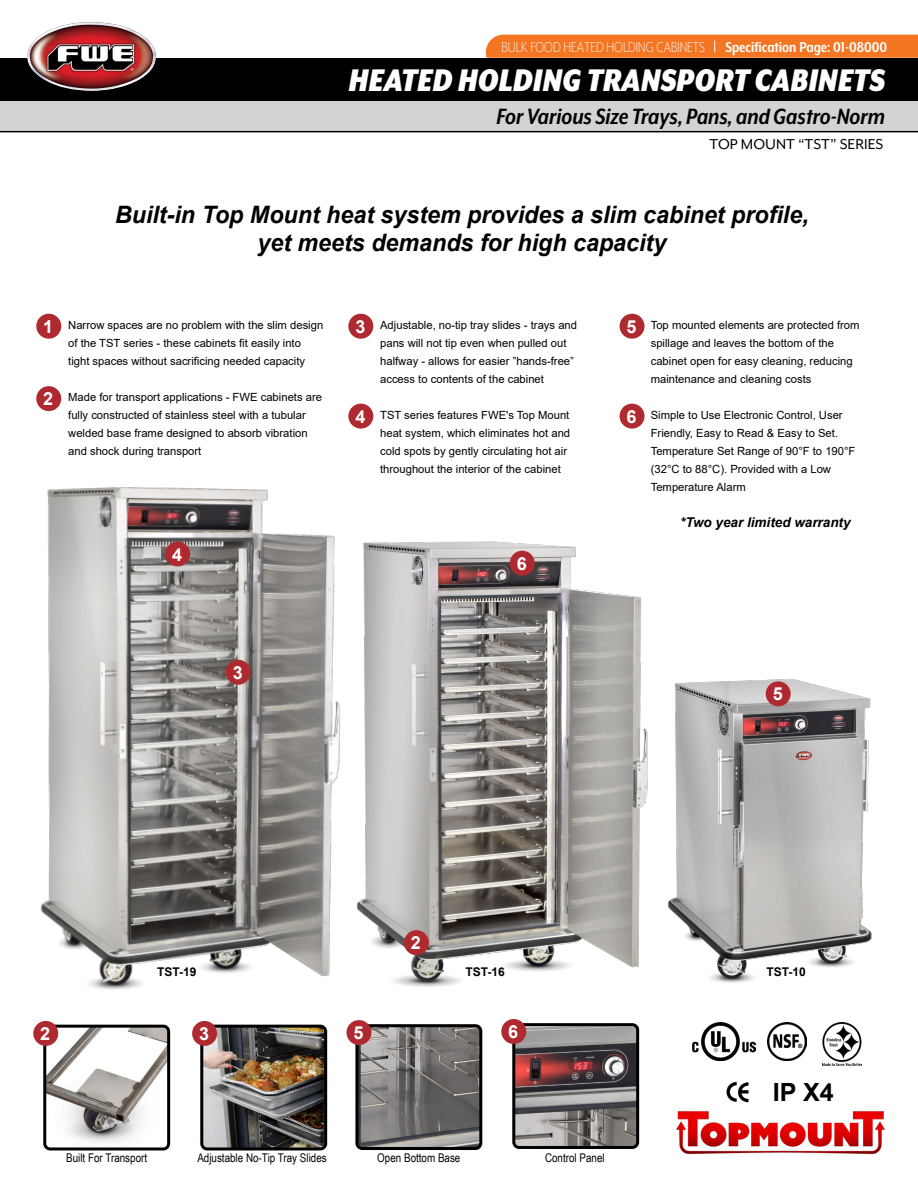
<style>
.page{position:relative;width:918px;height:1188px;background:#fff}
.page>*{position:absolute;margin:0;border:0;box-sizing:border-box;transform-origin:0 0}
.t1{font:italic 900 36px "Mr Eaves XL Mod Nar OT";color:#fff}
.t2{font:italic 700 25.5px "Mr Eaves XL Mod Nar OT";color:#000101}
.t3{font:700 25.05px "Arial";color:#000}
.t4{font:italic 700 24px/28.5px "Arial";color:#000;text-align:center}
.t5{font:700 18px "Arial";color:#fff}
.t6{font:300 16.5px "Mr Eaves XL Mod Nar OT";color:#fff}
.t7{font:16.5px "Mr Eaves Mod OT";color:#000}
.t8{font:italic 700 13.5px "Arial";color:#000}
.t9{font:12px "Arial Narrow";color:#000}
.t10{font:700 12px "Arial";color:#000}
.t11{font:11.25px/18px "Arial";color:#000}
.s1{font-weight:700}
</style>
<div class="page">
<img style="left:667px;top:678px;width:205px;height:305px">
<img style="left:356px;top:541px;width:292px;height:446px">
<img style="left:40px;top:487px;width:300px;height:503px">
<img style="left:204px;top:1026px;width:122px;height:123px">
<div style="left:200px;top:1025px;width:127px;height:125px;border:3px solid #000;border-radius:5px"></div>
<div style="left:36px;top:314px;width:25px;height:25px;background:#af2a30;border-radius:50%"></div>
<div style="left:36px;top:386px;width:25px;height:25px;background:#af2a30;border-radius:50%"></div>
<div style="left:348px;top:314px;width:25px;height:25px;background:#af2a30;border-radius:50%"></div>
<div style="left:226px;top:660px;width:25px;height:25px;background:#af2a30;border-radius:50%"></div>
<div style="left:348px;top:404px;width:25px;height:25px;background:#af2a30;border-radius:50%"></div>
<div style="left:165px;top:542px;width:25px;height:24px;background:#af2a30;border-radius:50%"></div>
<div style="left:620px;top:314px;width:25px;height:25px;background:#af2a30;border-radius:50%"></div>
<div style="left:766px;top:681px;width:25px;height:25px;background:#af2a30;border-radius:50%"></div>
<div style="left:620px;top:404px;width:25px;height:25px;background:#af2a30;border-radius:50%"></div>
<div style="left:510px;top:551px;width:25px;height:25px;background:#af2a30;border-radius:50%"></div>
<img style="left:47px;top:1026px;width:122px;height:123px">
<div style="left:43px;top:1025px;width:127px;height:125px;border:3px solid #000;border-radius:5px"></div>
<img style="left:516px;top:1027px;width:119px;height:118px">
<div style="left:512px;top:1023px;width:127px;height:126px;border:3px solid #000;border-radius:5px"></div>
<img style="left:359px;top:1028px;width:119px;height:118px">
<div style="left:355px;top:1024px;width:127px;height:126px;border:3px solid #000;border-radius:5px"></div>
<div style="left:33px;top:1021px;width:25px;height:25px;background:#af2a30;border-radius:50%"></div>
<div style="left:192px;top:1021px;width:25px;height:25px;background:#af2a30;border-radius:50%"></div>
<div style="left:501px;top:1019px;width:25px;height:25px;background:#af2a30;border-radius:50%"></div>
<div style="left:346px;top:1020px;width:25px;height:25px;background:#af2a30;border-radius:50%"></div>
<img style="left:676px;top:1111px;width:209px;height:44px">
<div style="left:404px;top:930px;width:25px;height:25px;background:#af2a30;border-radius:50%"></div>
<div style="left:0;top:100px;width:918px;height:31px;background:#d1d3d4"></div>
<div style="left:0;top:58px;width:918px;height:42px;background:#000"></div>
<hr style="left:0;top:131px;width:918px;height:1px;background:#000">
<img style="left:27px;top:22px;width:129px;height:69px">
<img style="left:27px;top:22px;width:129px;height:69px;border-radius:50%">
<div style="left:486px;top:35px;width:432px;height:23px;background:#f47522"></div>
<svg style="left:822px;top:1022px;width:40px;height:44px"></svg>
<img style="left:823px;top:1023px;width:39px;height:42px">
<img style="left:767px;top:1022px;width:39px;height:39px">
<img style="left:726px;top:1081px;width:23px;height:22px">
<img style="left:693px;top:1023px;width:62px;height:38px">
<h3 class="t6" style="left:502px;top:39px;width:387px">BULK FOOD HEATED HOLDING CABINETS <span class="s1">Specification Page: 01-08000</span></h3>
<h1 class="t1" style="left:349px;top:62px;width:538px">HEATED HOLDING TRANSPORT CABINETS</h1>
<h2 class="t2" style="left:496px;top:103px;width:390px">For Various Size Trays, Pans, and Gastro-Norm</h2>
<h3 class="t7" style="left:709px;top:135px;width:176px">TOP MOUNT “TST” SERIES</h3>
<h3 class="t4" style="left:115px;top:201px;width:695px">Built-in Top Mount heat system provides a slim cabinet profile, yet meets demands for high capacity</h3>
<h3 class="t5" style="left:43px;top:314px;width:12px">1</h3>
<h3 class="t5" style="left:43px;top:386px;width:12px">2</h3>
<p class="t11" style="left:68px;top:316px;width:257px">Narrow spaces are no problem with the slim design of the TST series - these cabinets fit easily into tight spaces without sacrificing needed capacity</p>
<p class="t11" style="left:68px;top:388px;width:255px">Made for transport applications - FWE cabinets are fully constructed of stainless steel with a tubular welded base frame designed to absorb vibration and shock during transport</p>
<h3 class="t5" style="left:172px;top:542px;width:12px">4</h3>
<h3 class="t5" style="left:355px;top:314px;width:12px">3</h3>
<h3 class="t5" style="left:355px;top:404px;width:12px">4</h3>
<p class="t11" style="left:380px;top:316px;width:198px">Adjustable, no-tip tray slides - trays and pans will not tip even when pulled out halfway - allows for easier ‟hands-freeˮ access to contents of the cabinet</p>
<p class="t11" style="left:380px;top:406px;width:192px">TST series features FWE's Top Mount heat system, which eliminates hot and cold spots by gently circulating hot air throughout the interior of the cabinet</p>
<h3 class="t5" style="left:517px;top:551px;width:12px">6</h3>
<h3 class="t5" style="left:627px;top:314px;width:12px">5</h3>
<h3 class="t5" style="left:627px;top:404px;width:12px">6</h3>
<p class="t11" style="left:651px;top:316px;width:210px">Top mounted elements are protected from spillage and leaves the bottom of the cabinet open for easy cleaning, reducing maintenance and cleaning costs</p>
<p class="t11" style="left:651px;top:406px;width:206px">Simple to Use Electronic Control, User Friendly, Easy to Read &amp; Easy to Set.<br>Temperature Set Range of 90°F to 190°F (32°C to 88°C). Provided with a Low Temperature Alarm</p>
<p class="t8" style="left:680px;top:513px;width:172px">*Two year limited warranty</p>
<h3 class="t5" style="left:233px;top:660px;width:12px">3</h3>
<h3 class="t5" style="left:773px;top:681px;width:12px">5</h3>
<h3 class="t5" style="left:411px;top:930px;width:12px">2</h3>
<p class="t10" style="left:157px;top:964px;width:41px">TST-19</p>
<p class="t10" style="left:466px;top:964px;width:41px">TST-16</p>
<p class="t10" style="left:767px;top:964px;width:41px">TST-10</p>
<h3 class="t5" style="left:40px;top:1021px;width:12px">2</h3>
<h3 class="t5" style="left:199px;top:1021px;width:12px">3</h3>
<h3 class="t5" style="left:353px;top:1020px;width:12px">5</h3>
<h3 class="t5" style="left:508px;top:1019px;width:12px">6</h3>
<p class="t9" style="left:66px;top:1149px;width:82px">Built For Transport</p>
<p class="t9" style="left:197px;top:1149px;width:131px">Adjustable No-Tip Tray Slides</p>
<p class="t9" style="left:377px;top:1149px;width:85px">Open Bottom Base</p>
<p class="t9" style="left:545px;top:1149px;width:61px">Control Panel</p>
<h3 class="t3" style="left:773px;top:1075px;width:62px">IP X4</h3>
</div>
